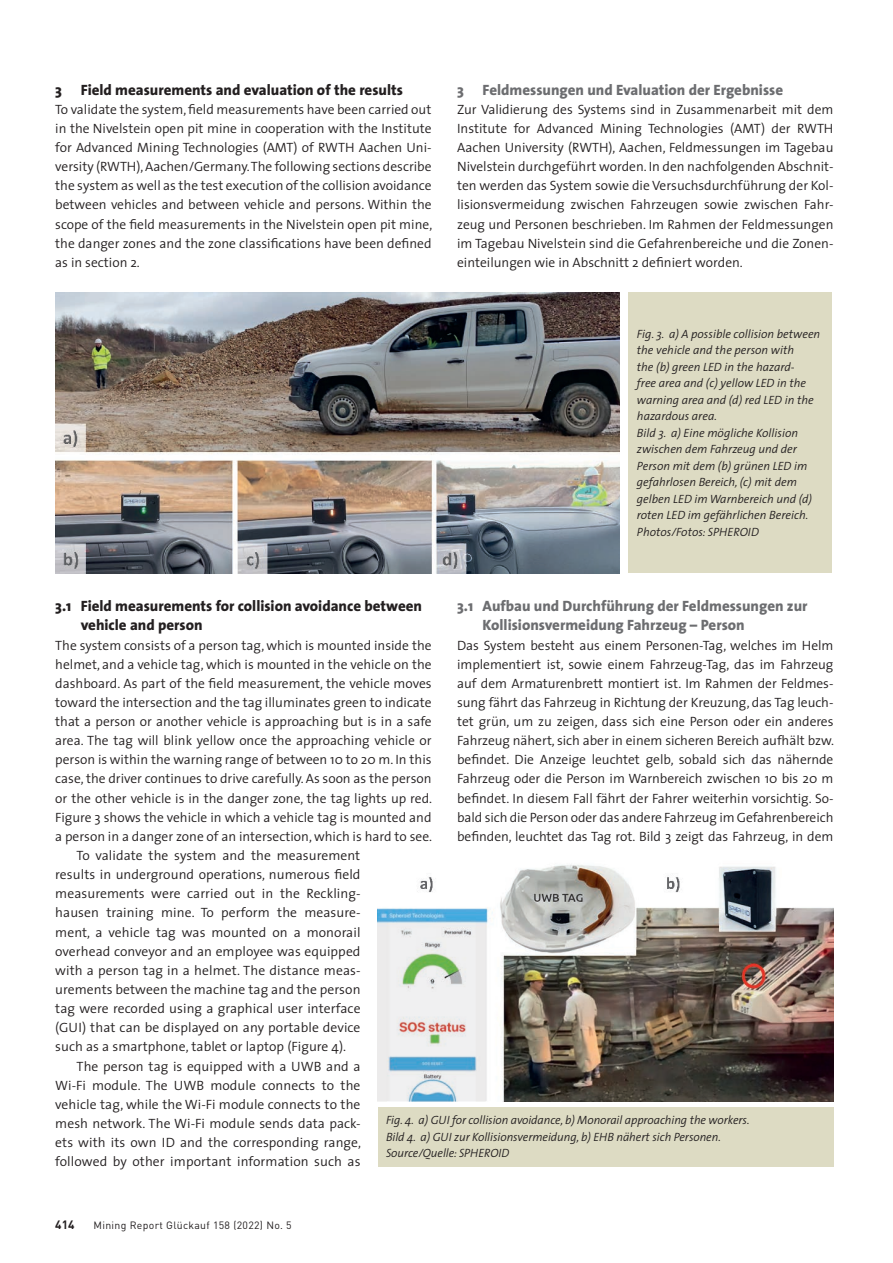
<style>
.page{position:relative;width:893px;height:1263px;background:#fff}
.page>*{position:absolute;margin:0;border:0;box-sizing:border-box;transform-origin:0 0}
.t1{font:800 15px/19.2px "The Sans";color:#6c6d70}
.t2{font:800 15px/19.2px "The Sans";color:#231f20}
.t3{font:300 13.5px/19.2px "The Sans";color:#231f20;text-align:justify}
.t4{font:italic 300 12px/16.5px "The Sans";color:#231f20}
.t5{font:700 12px "DIN";color:#231f20}
.t6{font:10.5px "DIN";letter-spacing:.03em;color:#231f20}
</style>
<div class="page">
<img style="left:55px;top:292px;width:565px;height:281px">
<div style="left:628px;top:292px;width:204px;height:281px;background:#dddbc3"></div>
<img style="left:378px;top:864px;width:455px;height:238px">
<div style="left:378px;top:1107px;width:455px;height:59px;background:#dddbc3"></div>
<p class="t2" style="left:55px;top:80px;width:349px">3 Field measurements and evaluation of the results</p>
<p class="t3" style="left:55px;top:99px;width:378px">To validate the system, field measurements have been carried out in the Nivelstein open pit mine in cooperation with the Institute for Advanced Mining Technologies (AMT) of RWTH Aachen Uni&shy;versity (RWTH), Aachen/Germany. The following sections describe the system as well as the test execution of the collision avoidance between vehicles and between vehicle and persons. Within the scope of the field measurements in the Nivelstein open pit mine, the danger zones and the zone classifications have been defined as in section 2.</p>
<p class="t1" style="left:457px;top:80px;width:327px">3 Feldmessungen und Evaluation der Ergebnisse</p>
<p class="t3" style="left:457px;top:99px;width:378px">Zur Validierung des Systems sind in Zusammenarbeit mit dem Institute for Advanced Mining Technologies (AMT) der RWTH Aachen University (RWTH), Aachen, Feldmessungen im Tagebau Nivelstein durchgeführt worden. In den nachfolgenden Abschnit&shy;ten werden das System sowie die Versuchsdurchführung der Kol&shy;lisionsvermeidung zwischen Fahrzeugen sowie zwischen Fahr&shy;zeug und Personen beschrieben. Im Rahmen der Feldmessungen im Tagebau Nivelstein sind die Gefahrenbereiche und die Zonen&shy;einteilungen wie in Abschnitt 2 definiert worden.</p>
<p class="t4" style="left:637px;top:325px;width:185px">Fig. 3. a) A possible collision between the vehicle and the person with<br>the (b) green LED in the hazard-<br>free area and (c) yellow LED in the warning area and (d) red LED in the hazardous area.<br>Bild 3. a) Eine mögliche Kollision zwischen dem Fahrzeug und der<br>Person mit dem (b) grünen LED im gefahrlosen Bereich, (c) mit dem gelben LED im Warnbereich und (d) roten LED im gefährlichen Bereich.<br>Photos/Fotos: SPHEROID</p>
<p class="t2" style="left:81px;top:596px;width:343px;text-indent:-26px">3.1 Field measurements for collision avoidance between vehicle and person</p>
<p class="t3" style="left:55px;top:635px;width:378px">The system consists of a person tag, which is mounted inside the</p>
<p class="t3" style="left:55px;top:654px;width:378px">helmet, and a vehicle tag, which is mounted in the vehicle on the</p>
<p class="t3" style="left:55px;top:673px;width:378px">dashboard. As part of the field measurement, the vehicle moves</p>
<p class="t3" style="left:55px;top:692px;width:378px">toward the intersection and the tag illuminates green to indicate</p>
<p class="t3" style="left:55px;top:711px;width:378px">that a person or another vehicle is approaching but is in a safe</p>
<p class="t3" style="left:55px;top:731px;width:378px">area. The tag will blink yellow once the approaching vehicle or</p>
<p class="t3" style="left:55px;top:750px;width:378px">person is within the warning range of between 10 to 20 m. In this</p>
<p class="t3" style="left:55px;top:769px;width:378px">case, the driver continues to drive carefully. As soon as the person</p>
<p class="t3" style="left:55px;top:788px;width:378px">or the other vehicle is in the danger zone, the tag lights up red.</p>
<p class="t3" style="left:55px;top:807px;width:378px">Figure 3 shows the vehicle in which a vehicle tag is mounted and</p>
<p class="t3" style="left:55px;top:826px;width:378px">a person in a danger zone of an intersection, which is hard to see.</p>
<p class="t3" style="left:77px;top:845px;width:285px">To validate the system and the measurement</p>
<p class="t3" style="left:55px;top:865px;width:307px">results in underground operations, numerous field</p>
<p class="t3" style="left:55px;top:884px;width:307px">measurements were carried out in the Reckling-</p>
<p class="t3" style="left:55px;top:903px;width:307px">hausen training mine. To perform the measure-</p>
<p class="t3" style="left:55px;top:922px;width:307px">ment, a vehicle tag was mounted on a monorail</p>
<p class="t3" style="left:55px;top:941px;width:307px">overhead conveyor and an employee was equipped</p>
<p class="t3" style="left:55px;top:960px;width:307px">with a person tag in a helmet. The distance meas-</p>
<p class="t3" style="left:55px;top:979px;width:307px">urements between the machine tag and the person</p>
<p class="t3" style="left:55px;top:998px;width:307px">tag were recorded using a graphical user interface</p>
<p class="t3" style="left:55px;top:1018px;width:307px">(GUI) that can be displayed on any portable device</p>
<p class="t3" style="left:55px;top:1037px;width:292px">such as a smartphone, tablet or laptop (Figure 4).</p>
<p class="t3" style="left:77px;top:1056px;width:285px">The person tag is equipped with a UWB and a</p>
<p class="t3" style="left:55px;top:1075px;width:307px">Wi-Fi module. The UWB module connects to the</p>
<p class="t3" style="left:55px;top:1094px;width:307px">vehicle tag, while the Wi-Fi module connects to the</p>
<p class="t3" style="left:55px;top:1113px;width:307px">mesh network. The Wi-Fi module sends data pack-</p>
<p class="t3" style="left:55px;top:1132px;width:307px">ets with its own ID and the corresponding range,</p>
<p class="t3" style="left:55px;top:1152px;width:307px">followed by other important information such as</p>
<p class="t1" style="left:483px;top:596px;width:326px;text-indent:-26px">3.1 Aufbau und Durchführung der Feldmessungen zur<br>Kollisionsvermeidung Fahrzeug – Person</p>
<p class="t3" style="left:457px;top:635px;width:378px">Das System besteht aus einem Personen-Tag, welches im Helm implementiert ist, sowie einem Fahrzeug-Tag, das im Fahrzeug auf dem Armaturenbrett montiert ist. Im Rahmen der Feldmes&shy;sung fährt das Fahrzeug in Richtung der Kreuzung, das Tag leuch&shy;tet grün, um zu zeigen, dass sich eine Person oder ein anderes Fahrzeug nähert, sich aber in einem sicheren Bereich aufhält bzw. befindet. Die Anzeige leuchtet gelb, sobald sich das nähernde Fahrzeug oder die Person im Warnbereich zwischen 10 bis 20 m befindet. In diesem Fall fährt der Fahrer weiterhin vorsichtig. So&shy;bald sich die Person oder das andere Fahrzeug im Gefahrenbereich befinden, leuchtet das Tag rot. Bild 3 zeigt das Fahrzeug, in dem</p>
<p class="t4" style="left:386px;top:1112px;width:365px">Fig. 4. a) GUI for collision avoidance, b) Monorail approaching the workers.<br>Bild 4. a) GUI zur Kollisionsvermeidung, b) EHB nähert sich Personen.<br>Source/Quelle: SPHEROID</p>
<p class="t5" style="left:55px;top:1217px;width:21px">414</p>
<p class="t6" style="left:94px;top:1218px;width:200px">Mining Report Glückauf 158 (2022) No. 5</p>
</div>
